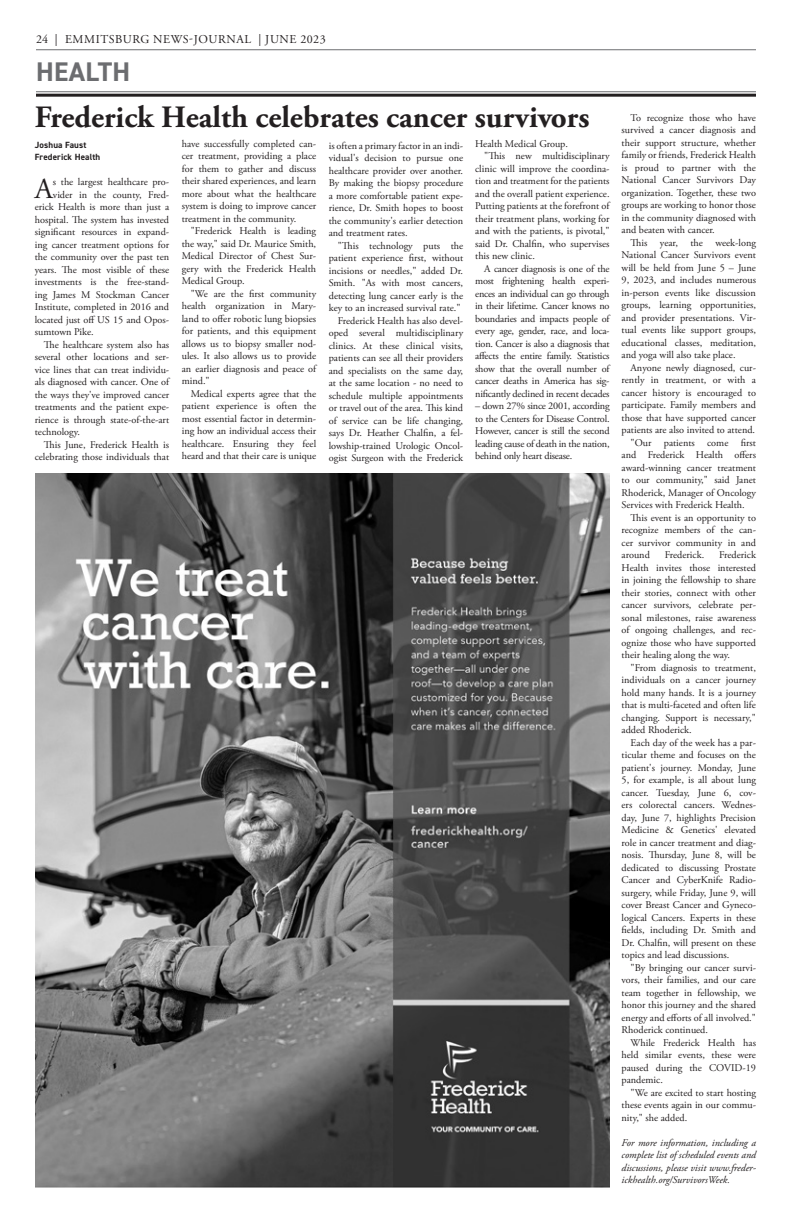
<style>
.page{position:relative;width:792px;height:1224px;background:#fff}
.page>*{position:absolute;margin:0;border:0;box-sizing:border-box;transform-origin:0 0}
.t1{font:700 31px "Adobe Garamond Pro";color:#231f20}
._1st_paragraph{font:29.1px "Adobe Garamond Pro";color:#231f20}
.t2{font:700 27px "DIN2014";letter-spacing:.01em;color:#6c6d70}
.t3{font:12px "Adobe Garamond Pro";letter-spacing:.05em;color:#231f20}
.body{font:10.2px/12.5px "Adobe Garamond Pro";color:#231f20;text-align:justify}
._1st_paragraph-2{font:10.2px "Adobe Garamond Pro";color:#231f20}
.End_of_paragraph{font:italic 10.2px/12.5px "Adobe Garamond Pro";color:#231f20;text-align:justify}
.author{font:700 9px/12px "DIN2014";letter-spacing:.015em;color:#231f20}
</style>
<div class="page">
<hr style="left:36px;top:49px;width:720px;height:1px;background:#6c6d70">
<img style="left:36px;top:473px;width:574px;height:715px">
<hr style="left:36px;top:91px;width:720px;height:1px;background:#6c6d70">
<hr style="left:36px;top:94px;width:720px;height:3px;background:#231f20">
<p class="t3" style="left:36px;top:32px;width:291px">24 | EMMITSBURG NEWS-JOURNAL | JUNE 2023</p>
<p class="t2" style="left:36px;top:53px;width:96px">HEALTH</p>
<p class="t1" style="left:35px;top:99px;width:556px">Frederick Health celebrates cancer survivors</p>
<p class="author" style="left:35px;top:139px;width:67px">Joshua Faust<br>Frederick Health</p>
<p class="_1st_paragraph" style="left:35px;top:171px;width:20px">A</p>
<p class="_1st_paragraph-2" style="left:53px;top:176px;width:118px">s the largest healthcare pro-</p>
<p class="body" style="left:182px;top:138px;width:136px">have successfully completed can&shy;cer treatment, providing a place for them to gather and discuss their shared experiences, and learn more about what the healthcare system is doing to improve cancer treatment in the community.</p>
<p class="body" style="left:182px;top:225px;width:136px;text-indent:9px">"Frederick Health is leading the way," said Dr. Maurice Smith, Medical Director of Chest Sur&shy;gery with the Frederick Health Medical Group.</p>
<p class="body" style="left:182px;top:288px;width:136px;text-indent:9px">"We are the first community health organization in Mary&shy;land to offer robotic lung biopsies for patients, and this equipment allows us to biopsy smaller nod&shy;ules. It also allows us to provide an earlier diagnosis and peace of mind."</p>
<p class="body" style="left:182px;top:388px;width:136px;text-indent:9px">Medical experts agree that the patient experience is often the most essential factor in determin&shy;ing how an individual access their healthcare. Ensuring they feel heard and that their care is unique</p>
<p class="body" style="left:475px;top:138px;width:94px">Health Medical Group.</p>
<p class="body" style="left:475px;top:150px;width:136px;text-indent:9px">"This new multidisciplinary clinic will improve the coordina&shy;tion and treatment for the patients and the overall patient experience.<br>Putting patients at the forefront of their treatment plans, working for and with the patients, is pivotal," said Dr. Chalfin, who supervises this new clinic.</p>
<p class="body" style="left:475px;top:263px;width:136px;text-indent:9px">A cancer diagnosis is one of the most frightening health experi&shy;ences an individual can go through in their lifetime. Cancer knows no boundaries and impacts people of every age, gender, race, and loca&shy;tion. Cancer is also a diagnosis that affects the entire family. Statistics show that the overall number of cancer deaths in America has sig&shy;nificantly declined in recent decades</p>
<p class="body" style="left:475px;top:400px;width:136px">– down 27% since 2001, according to the Centers for Disease Control.<br>However, cancer is still the second leading cause of death in the nation, behind only heart disease.</p>
<p class="body" style="left:329px;top:140px;width:136px">is often a primary factor in an indi&shy;vidual's decision to pursue one healthcare provider over another.<br>By making the biopsy procedure a more comfortable patient expe&shy;rience, Dr. Smith hopes to boost the community's earlier detection and treatment rates.</p>
<p class="body" style="left:329px;top:240px;width:136px;text-indent:9px">"This technology puts the patient experience first, without incisions or needles," added Dr.<br>Smith. "As with most cancers, detecting lung cancer early is the key to an increased survival rate."</p>
<p class="body" style="left:329px;top:315px;width:136px;text-indent:9px">Frederick Health has also devel&shy;oped several multidisciplinary clinics. At these clinical visits, patients can see all their providers and specialists on the same day, at the same location - no need to schedule multiple appointments or travel out of the area. This kind of service can be life changing, says Dr. Heather Chalfin, a fel&shy;lowship-trained Urologic Oncol&shy;ogist Surgeon with the Frederick</p>
<p class="_1st_paragraph-2" style="left:53px;top:188px;width:118px">vider in the county, Fred-</p>
<p class="_1st_paragraph-2" style="left:35px;top:201px;width:136px">erick Health is more than just a</p>
<p class="_1st_paragraph-2" style="left:35px;top:213px;width:136px">hospital. The system has invested</p>
<p class="_1st_paragraph-2" style="left:35px;top:226px;width:136px">significant resources in expand-</p>
<p class="_1st_paragraph-2" style="left:35px;top:238px;width:136px">ing cancer treatment options for</p>
<p class="_1st_paragraph-2" style="left:35px;top:251px;width:136px">the community over the past ten</p>
<p class="_1st_paragraph-2" style="left:35px;top:263px;width:136px">years. The most visible of these</p>
<p class="_1st_paragraph-2" style="left:35px;top:276px;width:136px">investments is the free-stand-</p>
<p class="_1st_paragraph-2" style="left:35px;top:288px;width:136px">ing James M Stockman Cancer</p>
<p class="_1st_paragraph-2" style="left:35px;top:301px;width:136px">Institute, completed in 2016 and</p>
<p class="_1st_paragraph-2" style="left:35px;top:313px;width:136px">located just off US 15 and Opos-</p>
<p class="_1st_paragraph-2" style="left:35px;top:326px;width:61px">sumtown Pike.</p>
<p class="body" style="left:35px;top:339px;width:136px;text-indent:9px">The healthcare system also has several other locations and ser&shy;vice lines that can treat individu&shy;als diagnosed with cancer. One of the ways they've improved cancer treatments and the patient expe&shy;rience is through state-of-the-art technology.</p>
<p class="body" style="left:35px;top:439px;width:136px;text-align:right">This June, Frederick Health is celebrating those individuals that</p>
<p class="body" style="left:622px;top:112px;width:136px;text-indent:9px">To recognize those who have survived a cancer diagnosis and their support structure, whether family or friends, Frederick Health is proud to partner with the National Cancer Survivors Day organization. Together, these two groups are working to honor those in the community diagnosed with and beaten with cancer.</p>
<p class="body" style="left:622px;top:237px;width:136px;text-indent:9px">This year, the week-long National Cancer Survivors event will be held from June 5 – June 9, 2023, and includes numerous in-person events like discussion groups, learning opportunities, and provider presentations. Vir&shy;tual events like support groups, educational classes, meditation, and yoga will also take place.</p>
<p class="body" style="left:622px;top:362px;width:136px;text-indent:9px">Anyone newly diagnosed, cur&shy;rently in treatment, or with a cancer history is encouraged to participate. Family members and those that have supported cancer patients are also invited to attend.</p>
<p class="body" style="left:622px;top:437px;width:136px;text-indent:9px">"Our patients come first and Frederick Health offers award-winning cancer treatment to our community," said Janet Rhoderick, Manager of Oncology Services with Frederick Health.</p>
<p class="body" style="left:622px;top:512px;width:136px;text-indent:9px">This event is an opportunity to recognize members of the can&shy;cer survivor community in and around</p>
<p class="body" style="left:622px;top:549px;width:136px;text-indent:98px">Frederick Health invites those interested in joining the fellowship to share their stories, connect with other cancer survivors, celebrate per&shy;sonal milestones, raise awareness of ongoing challenges, and rec&shy;ognize those who have supported their healing along the way.</p>
<p class="body" style="left:622px;top:662px;width:136px;text-indent:9px">"From diagnosis to treatment, individuals on a cancer journey hold many hands. It is a journey that is multi-faceted and often life changing. Support is necessary," added Rhoderick.</p>
<p class="body" style="left:622px;top:737px;width:136px;text-indent:9px">Each day of the week has a par&shy;ticular theme and focuses on the patient's journey. Monday, June 5, for example, is all about lung cancer. Tuesday, June 6, cov&shy;ers colorectal cancers. Wednes&shy;day, June 7, highlights Precision Medicine &amp; Genetics' elevated role in cancer treatment and diag&shy;nosis. Thursday, June 8, will be dedicated to discussing Prostate Cancer and CyberKnife Radio&shy;surgery, while Friday, June 9, will cover Breast Cancer and Gyneco&shy;logical Cancers. Experts in these fields, including Dr. Smith and Dr. Chalfin, will present on these topics and lead discussions.</p>
<p class="body" style="left:622px;top:962px;width:136px;text-indent:9px">"By bringing our cancer survi&shy;vors, their families, and our care team together in fellowship, we honor this journey and the shared energy and efforts of all involved." Rhoderick continued.</p>
<p class="body" style="left:622px;top:1037px;width:136px;text-indent:9px">While Frederick Health has held similar events, these were paused during the COVID-19 pandemic.</p>
<p class="body" style="left:622px;top:1087px;width:136px;text-indent:9px">"We are excited to start hosting these events again in our commu&shy;nity," she added.</p>
<p class="End_of_paragraph" style="left:622px;top:1137px;width:136px">For more information, including a complete list of scheduled events and discussions, please visit www.freder&shy;ickhealth.org/SurvivorsWeek.</p>
<p class="body" style="left:665px;top:549px;width:41px">Frederick.</p>
</div>
